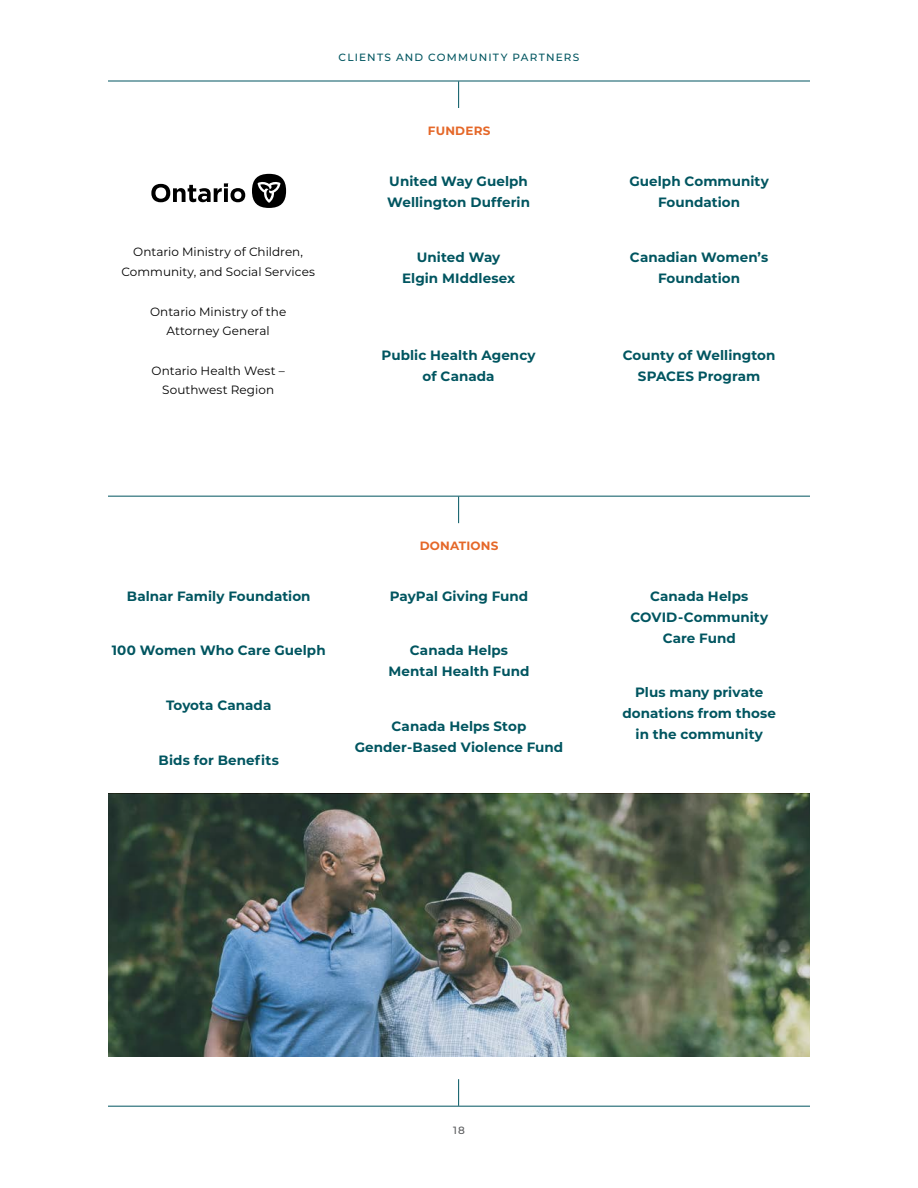
<style>
.page{position:relative;width:918px;height:1188px;background:#fff}
.page>*{position:absolute;margin:0;border:0;box-sizing:border-box;transform-origin:0 0}
.t1{font:700 13.5px/21px "Montserrat";letter-spacing:.005em;color:#005560;text-align:center}
.t2{font:12px/19.5px "Montserrat";letter-spacing:.005em;color:#000;text-align:center}
.t3{font:700 12px "Montserrat";letter-spacing:.02em;color:#e56829}
.t4{font:500 10.5px "Montserrat";letter-spacing:.11em;color:#005560}
.t5{font:500 10.5px "Montserrat";color:#58595b}
</style>
<div class="page">
<hr style="left:108px;top:81px;width:702px;height:1px;background:#005560">
<svg style="left:458px;top:81px;width:1px;height:27px"></svg>
<hr style="left:108px;top:496px;width:702px;height:1px;background:#005560">
<svg style="left:458px;top:497px;width:1px;height:26px"></svg>
<hr style="left:108px;top:1106px;width:702px;height:1px;background:#005560">
<svg style="left:458px;top:1079px;width:1px;height:27px"></svg>
<svg style="left:151px;top:183px;width:94px;height:19px"></svg>
<div style="left:252px;top:174px;width:34px;height:34px;background:#000;border-radius:50%"></div>
<svg style="left:258px;top:182px;width:22px;height:21px"></svg>
<img style="left:108px;top:794px;width:702px;height:262px">
<p class="t4" style="left:339px;top:50px;width:242px">CLIENTS AND COMMUNITY PARTNERS</p>
<p class="t2" style="left:121px;top:242px;width:195px">Ontario Ministry of Children,<br>Community, and Social Services</p>
<p class="t2" style="left:150px;top:301px;width:138px">Ontario Ministry of the<br>Attorney General</p>
<p class="t2" style="left:151px;top:360px;width:135px">Ontario Health West –<br>Southwest Region</p>
<p class="t3" style="left:428px;top:122px;width:64px">FUNDERS</p>
<p class="t1" style="left:387px;top:170px;width:144px;text-align:left">United Way Guelph<br>Wellington Dufferin</p>
<p class="t1" style="left:402px;top:246px;width:115px">United Way<br>Elgin MIddlesex</p>
<p class="t1" style="left:382px;top:344px;width:155px">Public Health Agency of Canada</p>
<p class="t1" style="left:629px;top:170px;width:141px">Guelph Community<br>Foundation</p>
<p class="t1" style="left:630px;top:246px;width:140px">Canadian Women’s<br>Foundation</p>
<p class="t1" style="left:623px;top:344px;width:154px">County of Wellington<br>SPACES Program</p>
<p class="t1" style="left:127px;top:585px;width:185px">Balnar Family Foundation</p>
<p class="t1" style="left:112px;top:639px;width:216px">100 Women Who Care Guelph</p>
<p class="t1" style="left:166px;top:694px;width:107px">Toyota Canada</p>
<p class="t1" style="left:159px;top:749px;width:122px">Bids for Benefits</p>
<p class="t3" style="left:420px;top:537px;width:80px">DONATIONS</p>
<p class="t1" style="left:390px;top:585px;width:140px">PayPal Giving Fund</p>
<p class="t1" style="left:388px;top:639px;width:143px">Canada Helps<br>Mental Health Fund</p>
<p class="t1" style="left:355px;top:715px;width:210px">Canada Helps Stop<br>Gender-Based Violence Fund</p>
<p class="t1" style="left:630px;top:585px;width:139px">Canada Helps<br>COVID-Community<br>Care Fund</p>
<p class="t1" style="left:622px;top:681px;width:155px">Plus many private donations from those in the community</p>
<p class="t5" style="left:453px;top:1123px;width:13px">18</p>
</div>
